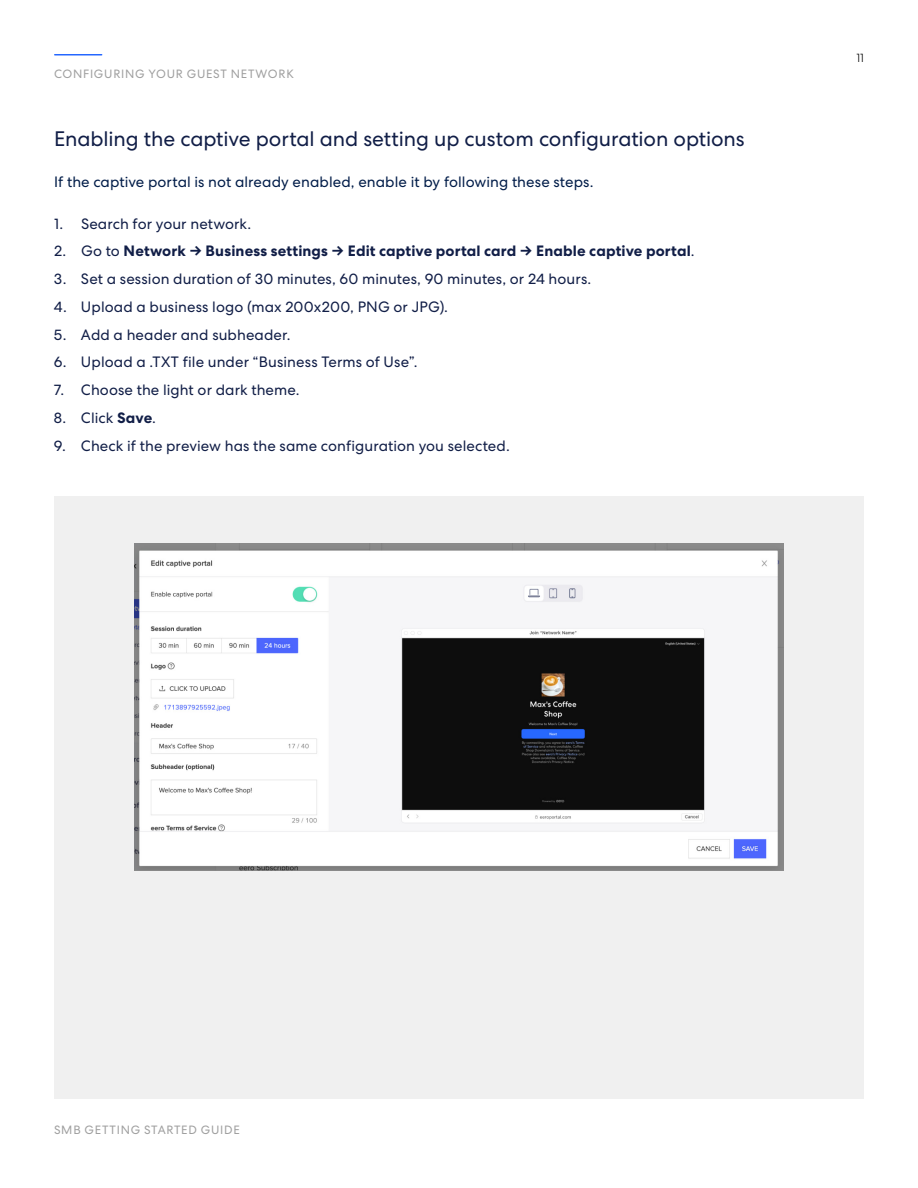
<style>
.page{position:relative;width:918px;height:1188px;background:#fff}
.page>*{position:absolute;margin:0;border:0;box-sizing:border-box;transform-origin:0 0}
.t1{font:21px "Centra No 2";letter-spacing:-.005em;color:#111e47}
.t2{font:15px "Centra No 2";letter-spacing:.005em;color:#111e47}
.t3{font:700 15px "Centra No 2";letter-spacing:.01em;color:#111e47}
.t4{font:15px "Centra No 2";letter-spacing:.005em;color:#021d49}
.t5{font:12px "Centra No 2";letter-spacing:.06em;color:#9f9f9f}
.t6{font:300 12px "Centra No 2";color:#000}
.s1{font-weight:400}
.s2{font-weight:700}
</style>
<div class="page">
<hr style="left:55px;top:54px;width:47px;height:2px;background:#2567ff">
<div style="left:54px;top:496px;width:810px;height:603px;background:#f0f0f0"></div>
<img style="left:134px;top:543px;width:650px;height:328px">
<p class="t5" style="left:54px;top:66px;width:241px">CONFIGURING YOUR GUEST NETWORK</p>
<h1 class="t1" style="left:54px;top:127px;width:692px">Enabling the captive portal and setting up custom configuration options</h1>
<p class="t4" style="left:54px;top:174px;width:541px">If the captive portal is not already enabled, enable it by following these steps.</p>
<p class="t2" style="left:54px;top:215px;width:199px">1. Search for your network.</p>
<p class="t3" style="left:54px;top:242px;width:642px"><span class="s1">2. Go to</span> Network → Business settings → Edit captive portal card → Enable captive portal<span class="s1">.</span></p>
<p class="t2" style="left:54px;top:270px;width:539px">3. Set a session duration of 30 minutes, 60 minutes, 90 minutes, or 24 hours.</p>
<p class="t2" style="left:54px;top:298px;width:396px">4. Upload a business logo (max 200x200, PNG or JPG).</p>
<p class="t2" style="left:54px;top:326px;width:238px">5. Add a header and subheader.</p>
<p class="t2" style="left:54px;top:354px;width:365px">6. Upload a .TXT file under “Business Terms of Use”.</p>
<p class="t2" style="left:54px;top:381px;width:247px">7. Choose the light or dark theme.</p>
<p class="t2" style="left:54px;top:409px;width:104px">8. Click <span class="s2">Save</span>.</p>
<p class="t2" style="left:54px;top:437px;width:457px">9. Check if the preview has the same configuration you selected.</p>
<p class="t6" style="left:856px;top:51px;width:9px">11</p>
<p class="t5" style="left:54px;top:1123px;width:187px">SMB GETTING STARTED GUIDE</p>
</div>
